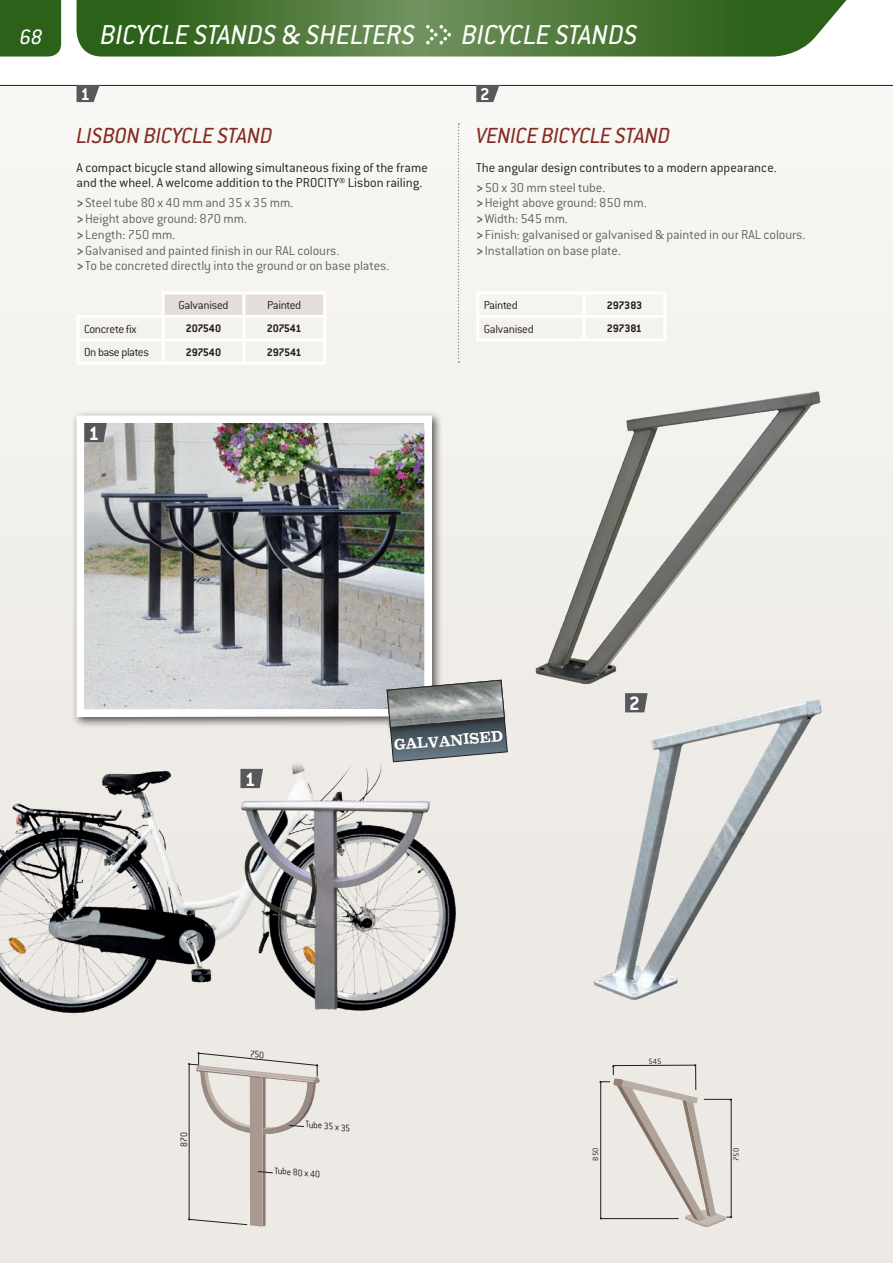
<style>
.page{position:relative;width:893px;height:1263px;background:#fff}
.page>*{position:absolute;margin:0;border:0;box-sizing:border-box;transform-origin:0 0}
.t1{font:italic 30px "Conduit ITC Pro";color:#fff}
.t2{font:italic 29.85px "Conduit ITC Pro";color:#fff}
.t3{font:italic 24px "Conduit ITC Pro";letter-spacing:-.01em;color:#862b23}
.t4{font:italic 22.8px "Conduit ITC Pro";color:#fff}
.t5{font:700 21.15px "Conduit ITC Pro";color:#fff}
.t6{font:700 18.75px "Conduit ITC Pro";color:#fff}
.t7{font:700 15.45px "Clarendon";color:#fff;scale:.9 1}
.t8{font:300 14.25px/15.8px "Conduit ITC Pro";letter-spacing:-.005em;color:#636366}
.t9{font:300 14.25px/20px "Conduit ITC Pro";color:#231f20}
.t10{font:300 12.75px "Conduit ITC Pro";letter-spacing:-.03em;color:#231f20}
.t11{font:700 12px "Conduit ITC Pro";letter-spacing:-.025em;color:#231f20}
.t12{font:300 10.35px "Conduit ITC Pro";color:#231f20;scale:.95 1}
.t13{font:300 8.4px "Conduit ITC Pro";color:#231f20}
.s1{font-weight:700}
.s2{font-weight:700;color:#636366}
.s3{color:#636366}
</style>
<div class="page">
<div style="left:0;top:85px;width:893px;height:1178px;background:#f2f0eb"></div>
<hr style="left:0;top:85px;width:893px;height:1px;background:#231f20">
<div style="left:0;top:0;width:61px;height:57px;background:#2b6119"></div>
<svg style="left:77px;top:0;width:770px;height:57px;background:#4f7a3c"></svg>
<svg style="left:458px;top:123px;width:1px;height:240px"></svg>
<svg style="left:476px;top:85px;width:23px;height:17px"></svg>
<svg style="left:77px;top:85px;width:23px;height:17px"></svg>
<div style="left:165px;top:295px;width:158px;height:20px;background:#e4ddd9"></div>
<hr style="left:162px;top:291px;width:82px;height:3px;background:#fff">
<hr style="left:162px;top:294px;width:3px;height:21px;background:#fff">
<hr style="left:244px;top:291px;width:82px;height:3px;background:#fff">
<hr style="left:242px;top:294px;width:3px;height:21px;background:#fff">
<hr style="left:323px;top:294px;width:3px;height:21px;background:#fff">
<hr style="left:163px;top:315px;width:81px;height:3px;background:#fff">
<hr style="left:162px;top:318px;width:3px;height:20px;background:#fff">
<hr style="left:244px;top:315px;width:82px;height:3px;background:#fff">
<hr style="left:242px;top:318px;width:3px;height:20px;background:#fff">
<hr style="left:323px;top:318px;width:3px;height:20px;background:#fff">
<hr style="left:163px;top:338px;width:81px;height:3px;background:#fff">
<hr style="left:162px;top:341px;width:3px;height:21px;background:#fff">
<hr style="left:244px;top:338px;width:82px;height:3px;background:#fff">
<hr style="left:242px;top:341px;width:3px;height:21px;background:#fff">
<hr style="left:323px;top:341px;width:3px;height:21px;background:#fff">
<hr style="left:163px;top:362px;width:81px;height:3px;background:#fff">
<hr style="left:244px;top:362px;width:82px;height:3px;background:#fff">
<hr style="left:77px;top:338px;width:86px;height:3px;background:#fff">
<hr style="left:77px;top:315px;width:86px;height:3px;background:#fff">
<hr style="left:77px;top:318px;width:3px;height:20px;background:#fff">
<hr style="left:77px;top:341px;width:3px;height:21px;background:#fff">
<hr style="left:77px;top:362px;width:86px;height:3px;background:#fff">
<div style="left:71px;top:410px;width:372px;height:318px;background:#231f20;opacity:.75"></div>
<img style="left:73px;top:412px;width:363px;height:298px">
<img style="left:0;top:710px;width:457px;height:304px">
<img style="left:593px;top:699px;width:229px;height:302px">
<img style="left:535px;top:391px;width:286px;height:294px">
<svg style="left:84px;top:423px;width:23px;height:19px"></svg>
<svg style="left:240px;top:769px;width:23px;height:19px"></svg>
<svg style="left:625px;top:693px;width:23px;height:19px"></svg>
<svg style="left:599px;top:1064px;width:133px;height:163px"></svg>
<hr style="left:476px;top:291px;width:108px;height:3px;background:#fff">
<hr style="left:476px;top:294px;width:3px;height:21px;background:#fff">
<hr style="left:584px;top:291px;width:82px;height:3px;background:#fff">
<hr style="left:583px;top:294px;width:3px;height:21px;background:#fff">
<hr style="left:663px;top:294px;width:3px;height:21px;background:#fff">
<hr style="left:476px;top:315px;width:108px;height:3px;background:#fff">
<hr style="left:476px;top:318px;width:3px;height:20px;background:#fff">
<hr style="left:584px;top:315px;width:82px;height:3px;background:#fff">
<hr style="left:583px;top:318px;width:3px;height:20px;background:#fff">
<hr style="left:663px;top:318px;width:3px;height:20px;background:#fff">
<hr style="left:476px;top:338px;width:108px;height:3px;background:#fff">
<hr style="left:584px;top:338px;width:82px;height:3px;background:#fff">
<svg style="left:387px;top:680px;width:121px;height:82px;background:#7e8588"></svg>
<svg style="left:188px;top:1052px;width:132px;height:174px"></svg>
<h3 class="t4" style="left:20px;top:24px;width:24px">68</h3>
<h1 class="t1" style="left:100px;top:19px;width:316px">BICYCLE STANDS &amp; SHELTERS</h1>
<h2 class="t2" style="left:462px;top:19px;width:178px">BICYCLE STANDS</h2>
<h3 class="t6" style="left:80px;top:83px;width:11px">1</h3>
<h3 class="t3" style="left:77px;top:122px;width:198px">LISBON BICYCLE STAND</h3>
<p class="t9" style="left:77px;top:159px;width:353px;line-height:15.8px">A compact bicycle stand allowing simultaneous fixing of the frame and the wheel. A welcome addition to the PROCITY® Lisbon railing.</p>
<p class="t8" style="left:77px;top:195px;width:314px"><span class="s1">&gt;</span>Steel tube 80 x 40 mm and 35 x 35 mm.<br><span class="s1">&gt;</span>Height above ground: 870 mm.<br><span class="s1">&gt;</span>Length: 750 mm.<br><span class="s1">&gt;</span>Galvanised and painted finish in our RAL colours.<br><span class="s1">&gt;</span>To be concreted directly into the ground or on base plates.</p>
<p class="t10" style="left:178px;top:298px;width:51px">Galvanised</p>
<p class="t10" style="left:267px;top:298px;width:36px">Painted</p>
<p class="t10" style="left:84px;top:322px;width:54px">Concrete fix</p>
<p class="t11" style="left:186px;top:322px;width:37px">207540</p>
<p class="t11" style="left:267px;top:322px;width:36px">207541</p>
<p class="t10" style="left:84px;top:345px;width:67px">On base plates</p>
<p class="t11" style="left:186px;top:345px;width:37px">297540</p>
<p class="t11" style="left:267px;top:345px;width:36px">297541</p>
<h3 class="t5" style="left:88px;top:421px;width:12px">1</h3>
<h3 class="t6" style="left:480px;top:83px;width:11px">2</h3>
<h3 class="t3" style="left:476px;top:122px;width:196px">VENICE BICYCLE STAND</h3>
<p class="t9" style="left:476px;top:157px;width:302px">The angular design contributes to a modern appearance. <span class="s2">&gt;</span><span class="s3">50 x 30 mm steel tube.</span></p>
<p class="t8" style="left:476px;top:195px;width:331px"><span class="s1">&gt;</span>Height above ground: 850 mm.<br><span class="s1">&gt;</span>Width: 545 mm.<br><span class="s1">&gt;</span>Finish: galvanised or galvanised &amp; painted in our RAL colours. <span class="s1">&gt;</span>Installation on base plate.</p>
<p class="t10" style="left:484px;top:298px;width:36px">Painted</p>
<p class="t11" style="left:607px;top:298px;width:37px">297383</p>
<p class="t10" style="left:484px;top:322px;width:51px">Galvanised</p>
<p class="t11" style="left:607px;top:322px;width:37px">297381</p>
<h3 class="t5" style="left:629px;top:691px;width:12px">2</h3>
<h3 class="t5" style="left:245px;top:767px;width:12px">1</h3>
<p class="t7" style="left:393px;top:736px;width:123px;rotate:-5deg">GALVANISED</p>
<p class="t12" style="left:178px;top:1146px;width:16px;rotate:-90deg">870</p>
<p class="t12" style="left:306px;top:1118px;width:49px;rotate:5deg">Tube 35 x 35</p>
<p class="t12" style="left:275px;top:1165px;width:50px;rotate:5deg">Tube 80 x 40</p>
<p class="t13" style="left:649px;top:1056px;width:14px">545</p>
<p class="t13" style="left:591px;top:1161px;width:14px;rotate:-90deg">850</p>
<p class="t13" style="left:732px;top:1161px;width:14px;rotate:-90deg">750</p>
</div>
